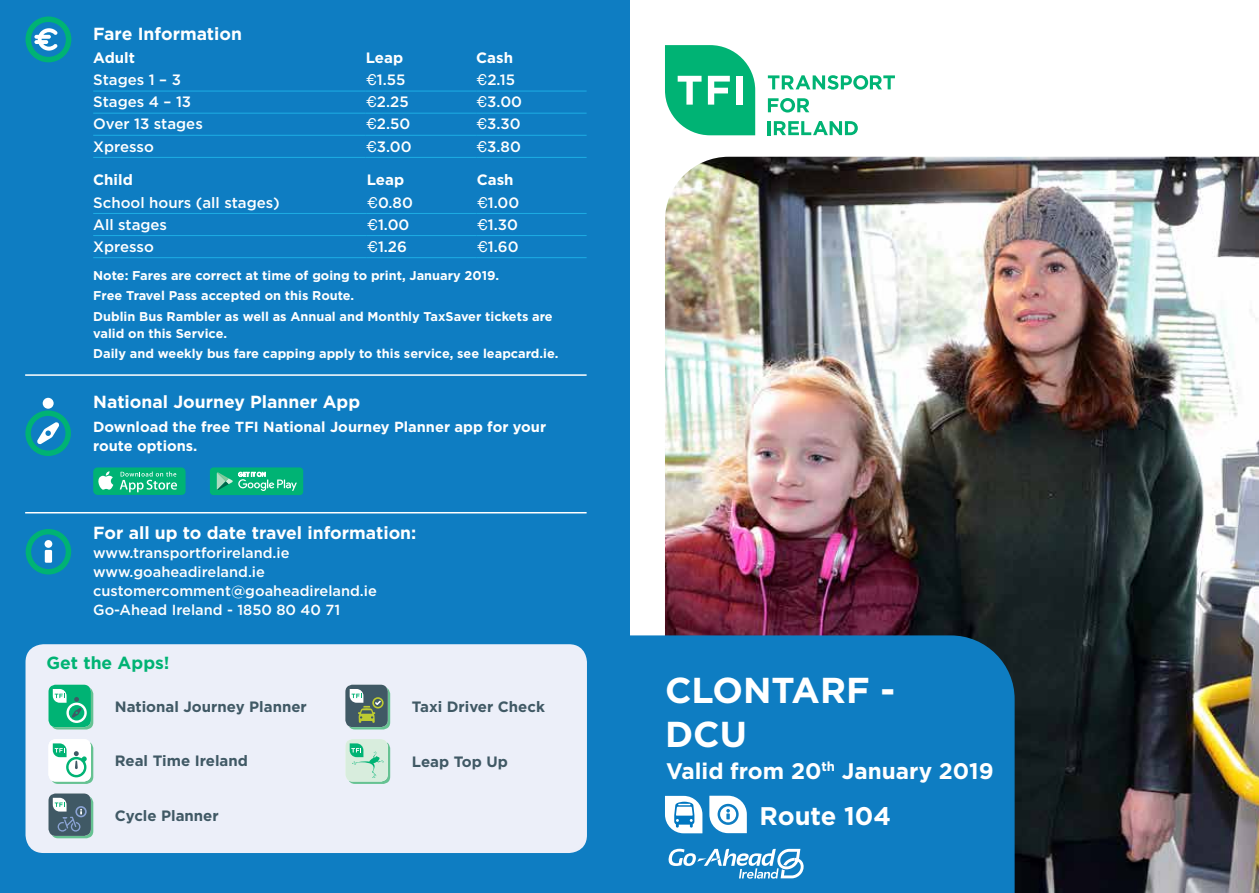
<style>
.page{position:relative;width:1259px;height:893px;background:#fff}
.page>*{position:absolute;margin:0;border:0;box-sizing:border-box;transform-origin:0 0}
.t1{font:700 36px/43.2px "Gotham";color:#fff}
.t2{font:700 25.5px "Gotham";color:#fff}
.t3{font:700 22.5px "Gotham";color:#fff}
.t4{font:700 17.55px "Gotham";color:#fff}
.t5{font:700 17.55px "Gotham";color:#00b374}
.t6{font:500 15px "Gotham";color:#fff}
.t7{font:700 15px "Gotham";color:#405965}
.t8{font:700 15px "Gotham";color:#fff}
.t9{font:500 14.55px/19px "Gotham";color:#fff}
.t10{font:700 14.55px/19px "Gotham";color:#fff}
.t11{font:700 12.75px/20.7px "Gotham";color:#fff}
.s1{font-family:"Helvetica";font-weight:400}
</style>
<div class="page">
<img style="left:665px;top:157px;width:594px;height:736px">
<div style="left:629px;top:635px;width:385px;height:258px;background:#0e7dc2"></div>
<svg style="left:665px;top:45px;width:90px;height:90px"></svg>
<div style="left:736px;top:76px;width:6px;height:29px;background:#fff"></div>
<svg style="left:768px;top:75px;width:127px;height:15px"></svg>
<svg style="left:768px;top:98px;width:41px;height:15px"></svg>
<hr style="left:768px;top:121px;width:3px;height:14px;background:#00b374">
<svg style="left:774px;top:121px;width:84px;height:14px"></svg>
<svg style="left:665px;top:796px;width:37px;height:37px"></svg>
<svg style="left:709px;top:796px;width:38px;height:37px"></svg>
<svg style="left:667px;top:849px;width:137px;height:30px"></svg>
<div style="left:0;top:0;width:629px;height:893px;background:#0e7dc2"></div>
<svg style="left:26px;top:17px;width:45px;height:45px"></svg>
<div style="left:43px;top:398px;width:11px;height:11px;background:#fff;border-radius:50%"></div>
<svg style="left:25px;top:410px;width:46px;height:46px"></svg>
<svg style="left:26px;top:529px;width:45px;height:45px"></svg>
<div style="left:26px;top:644px;width:561px;height:209px;background:#eceff9;border-radius:18px"></div>
<div style="left:51px;top:687px;width:42px;height:42px;background:linear-gradient(to right,#7ccaa1,#6bc496);border-radius:7px"></div>
<svg style="left:48px;top:685px;width:43px;height:42px;background:#31be8d"></svg>
<div style="left:348px;top:687px;width:42px;height:42px;background:linear-gradient(to right,#7ccaa1,#6bc496);border-radius:7px"></div>
<svg style="left:345px;top:685px;width:43px;height:42px;background:#637a71"></svg>
<svg style="left:348px;top:741px;width:42px;height:43px"></svg>
<svg style="left:345px;top:739px;width:43px;height:42px;background:#bce5d0"></svg>
<svg style="left:51px;top:741px;width:42px;height:43px"></svg>
<svg style="left:48px;top:739px;width:43px;height:42px;background:#cfeee3"></svg>
<div style="left:51px;top:796px;width:42px;height:42px;background:#66c292;border-radius:7px"></div>
<svg style="left:48px;top:793px;width:43px;height:43px;background:#5d7581"></svg>
<hr style="left:25px;top:374px;width:561px;height:2px;background:#fff">
<hr style="left:25px;top:512px;width:561px;height:1px;background:#fff">
<hr style="left:93px;top:91px;width:273px;height:1px;background:#1daee4">
<hr style="left:366px;top:91px;width:110px;height:1px;background:#1daee4">
<hr style="left:476px;top:91px;width:110px;height:1px;background:#1daee4">
<hr style="left:93px;top:113px;width:273px;height:1px;background:#1daee4">
<hr style="left:366px;top:113px;width:110px;height:1px;background:#1daee4">
<hr style="left:476px;top:113px;width:110px;height:1px;background:#1daee4">
<hr style="left:93px;top:135px;width:273px;height:1px;background:#1daee4">
<hr style="left:366px;top:135px;width:110px;height:1px;background:#1daee4">
<hr style="left:476px;top:135px;width:110px;height:1px;background:#1daee4">
<hr style="left:93px;top:157px;width:273px;height:1px;background:#1daee4">
<hr style="left:366px;top:157px;width:110px;height:1px;background:#1daee4">
<hr style="left:476px;top:157px;width:110px;height:1px;background:#1daee4">
<hr style="left:93px;top:213px;width:274px;height:1px;background:#1daee4">
<hr style="left:367px;top:213px;width:110px;height:1px;background:#1daee4">
<hr style="left:477px;top:213px;width:109px;height:1px;background:#1daee4">
<hr style="left:93px;top:235px;width:274px;height:1px;background:#1daee4">
<hr style="left:367px;top:235px;width:110px;height:1px;background:#1daee4">
<hr style="left:477px;top:235px;width:109px;height:1px;background:#1daee4">
<hr style="left:93px;top:257px;width:274px;height:1px;background:#1daee4">
<hr style="left:367px;top:257px;width:110px;height:1px;background:#1daee4">
<hr style="left:477px;top:257px;width:109px;height:1px;background:#1daee4">
<div style="left:93px;top:467px;width:92px;height:28px;background:#00b374;border-radius:4px"></div>
<svg style="left:98px;top:471px;width:15px;height:19px"></svg>
<svg style="left:120px;top:472px;width:57px;height:20px"></svg>
<div style="left:210px;top:467px;width:93px;height:28px;background:#00b374;border-radius:3px"></div>
<svg style="left:217px;top:472px;width:80px;height:19px"></svg>
<h3 class="t4" style="left:93px;top:22px;width:150px">Fare Information</h3>
<p class="t8" style="left:93px;top:48px;width:43px">Adult</p>
<p class="t8" style="left:366px;top:48px;width:39px">Leap</p>
<p class="t8" style="left:476px;top:48px;width:38px">Cash</p>
<p class="t6" style="left:93px;top:70px;width:89px">Stages 1 – 3</p>
<p class="t6" style="left:366px;top:70px;width:41px"><span class="s1">€</span>1.55</p>
<p class="t6" style="left:476px;top:70px;width:40px"><span class="s1">€</span>2.15</p>
<p class="t6" style="left:93px;top:92px;width:99px">Stages 4 – 13</p>
<p class="t6" style="left:366px;top:92px;width:44px"><span class="s1">€</span>2.25</p>
<p class="t6" style="left:476px;top:92px;width:47px"><span class="s1">€</span>3.00</p>
<p class="t6" style="left:93px;top:114px;width:111px">Over 13 stages</p>
<p class="t6" style="left:366px;top:114px;width:46px"><span class="s1">€</span>2.50</p>
<p class="t6" style="left:476px;top:114px;width:46px"><span class="s1">€</span>3.30</p>
<p class="t6" style="left:93px;top:136px;width:62px">Xpresso</p>
<p class="t6" style="left:366px;top:136px;width:47px"><span class="s1">€</span>3.00</p>
<p class="t6" style="left:476px;top:136px;width:46px"><span class="s1">€</span>3.80</p>
<p class="t8" style="left:93px;top:170px;width:41px">Child</p>
<p class="t8" style="left:367px;top:170px;width:39px">Leap</p>
<p class="t8" style="left:477px;top:170px;width:38px">Cash</p>
<p class="t6" style="left:93px;top:192px;width:188px">School hours (all stages)</p>
<p class="t6" style="left:367px;top:192px;width:48px"><span class="s1">€</span>0.80</p>
<p class="t6" style="left:477px;top:192px;width:44px"><span class="s1">€</span>1.00</p>
<p class="t6" style="left:93px;top:215px;width:75px">All stages</p>
<p class="t6" style="left:367px;top:215px;width:44px"><span class="s1">€</span>1.00</p>
<p class="t6" style="left:477px;top:215px;width:43px"><span class="s1">€</span>1.30</p>
<p class="t6" style="left:93px;top:237px;width:62px">Xpresso</p>
<p class="t6" style="left:367px;top:237px;width:42px"><span class="s1">€</span>1.26</p>
<p class="t6" style="left:477px;top:237px;width:43px"><span class="s1">€</span>1.60</p>
<p class="t11" style="left:93px;top:265px;width:461px">Note: Fares are correct at time of going to print, January 2019.<br>Free Travel Pass accepted on this Route.<br>Dublin Bus Rambler as well as Annual and Monthly TaxSaver tickets are</p>
<p class="t11" style="left:93px;top:323px;width:467px">valid on this Service.<br>Daily and weekly bus fare capping apply to this service, see leapcard.ie.</p>
<h3 class="t4" style="left:93px;top:391px;width:268px">National Journey Planner App</h3>
<p class="t10" style="left:93px;top:417px;width:454px">Download the free TFI National Journey Planner app for your route options.</p>
<h3 class="t4" style="left:93px;top:521px;width:325px">For all up to date travel information:</h3>
<p class="t9" style="left:93px;top:543px;width:285px">www.transportforireland.ie www.goaheadireland.ie customercomment@goaheadireland.ie<br>Go-Ahead Ireland - 1850 80 40 71</p>
<h3 class="t5" style="left:46px;top:651px;width:125px">Get the Apps!</h3>
<p class="t7" style="left:115px;top:697px;width:193px">National Journey Planner</p>
<p class="t7" style="left:412px;top:697px;width:134px">Taxi Driver Check</p>
<p class="t7" style="left:115px;top:751px;width:135px">Real Time Ireland</p>
<p class="t7" style="left:412px;top:751px;width:98px">Leap Top Up</p>
<p class="t7" style="left:115px;top:805px;width:105px">Cycle Planner</p>
<h1 class="t1" style="left:665px;top:669px;width:232px">CLONTARF -<br>DCU</h1>
<h3 class="t3" style="left:666px;top:756px;width:329px">Valid from 20<sup>th</sup> January 2019</h3>
<h2 class="t2" style="left:759px;top:799px;width:133px">Route 104</h2>
</div>
